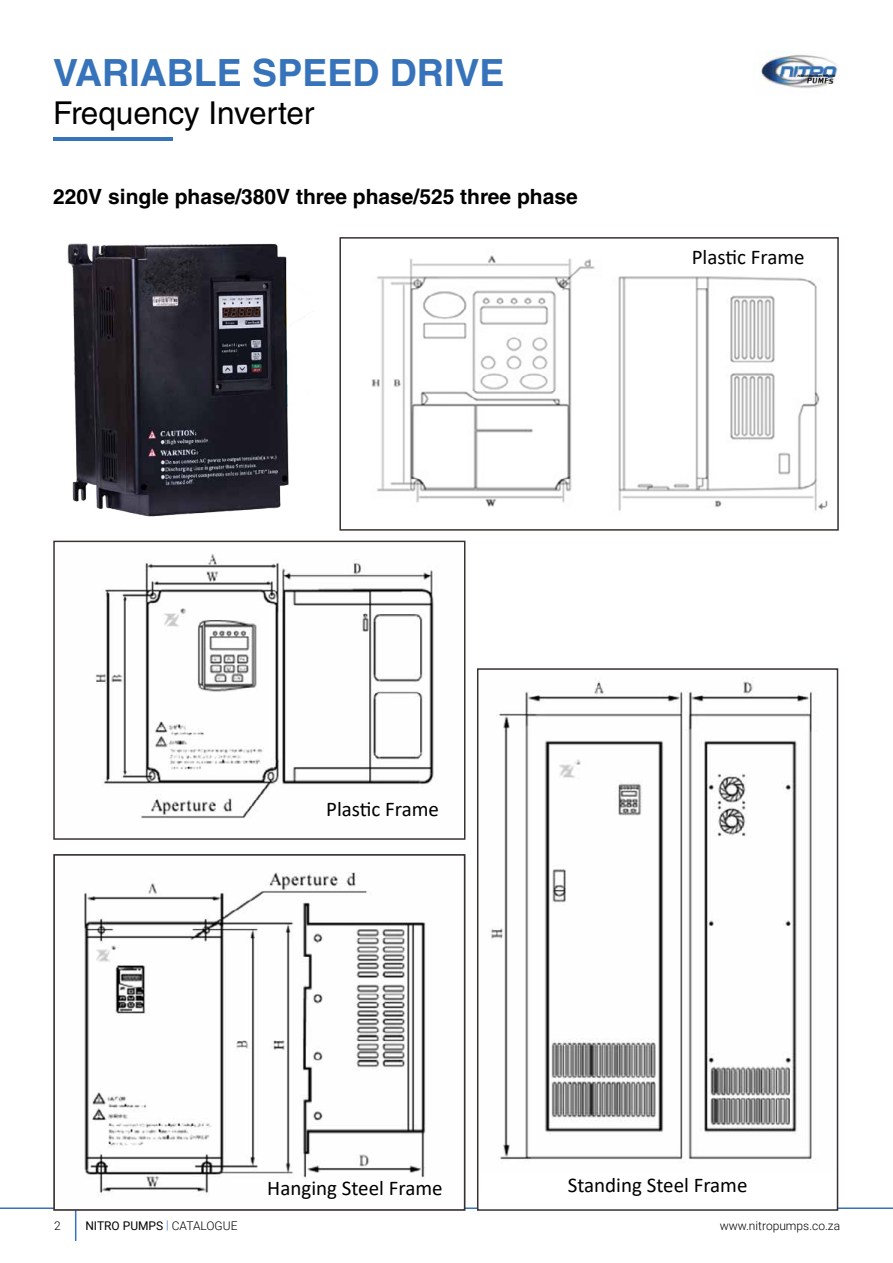
<style>
.page{position:relative;width:893px;height:1263px;background:#fff}
.page>*{position:absolute;margin:0;border:0;box-sizing:border-box;transform-origin:0 0}
.t1{font:700 37.5px "Helvetica LT Std";color:#3673ba}
.t2{font:31.5px "Helvetica LT Std";color:#000}
.t3{font:21px "Calibri";color:#000}
.t4{font:700 21px "Helvetica LT Std";color:#000}
.t5{font:300 12px "Roboto";color:#000}
.t6{font:12px "Roboto";color:#000}
.t7{font:italic 700 3.15px "Exo 2";color:#000;scale:.94 1}
.s1{font-weight:300;color:#3673ba}
.s2{font-weight:300}
</style>
<div class="page">
<hr style="left:75px;top:1208px;width:1px;height:33px;background:#3673ba">
<hr style="left:0;top:1207px;width:893px;height:2px;background:#3673ba">
<img style="left:761px;top:52px;width:77px;height:36px">
<img style="left:96px;top:554px;width:338px;height:265px">
<div style="left:53px;top:541px;width:412px;height:299px;border:1px solid #38312f"></div>
<div style="left:478px;top:669px;width:359px;height:541px;background:#fff"></div>
<img style="left:491px;top:681px;width:321px;height:479px">
<div style="left:477px;top:668px;width:361px;height:543px;border:2px solid #38312f"></div>
<img style="left:56px;top:872px;width:406px;height:336px">
<div style="left:53px;top:854px;width:412px;height:357px;border:2px solid #38312f"></div>
<img style="left:67px;top:243px;width:238px;height:274px">
<img style="left:371px;top:255px;width:457px;height:256px">
<div style="left:339px;top:237px;width:500px;height:294px;border:2px solid #38312f"></div>
<hr style="left:53px;top:137px;width:119px;height:4px;background:#3673ba">
<h1 class="t1" style="left:53px;top:50px;width:453px">VARIABLE SPEED DRIVE</h1>
<h2 class="t2" style="left:53px;top:95px;width:263px">Frequency Inverter</h2>
<p class="t4" style="left:53px;top:184px;width:526px">220V single phase/380V three phase/525 three phase</p>
<p class="t7" style="left:797px;top:74px;width:42px">PERFORMANCE PERFECTED</p>
<p class="t3" style="left:692px;top:242px;width:114px">Plastic Frame</p>
<p class="t3" style="left:326px;top:794px;width:114px">Plastic Frame</p>
<p class="t3" style="left:267px;top:1173px;width:177px">Hanging Steel Frame</p>
<p class="t3" style="left:568px;top:1171px;width:181px">Standing Steel Frame</p>
<p class="t5" style="left:54px;top:1217px;width:8px">2</p>
<p class="t6" style="left:85px;top:1217px;width:154px">NITRO PUMPS <span class="s1">|</span> <span class="s2">CATALOGUE</span></p>
<p class="t5" style="left:720px;top:1217px;width:122px">www.nitropumps.co.za</p>
</div>
